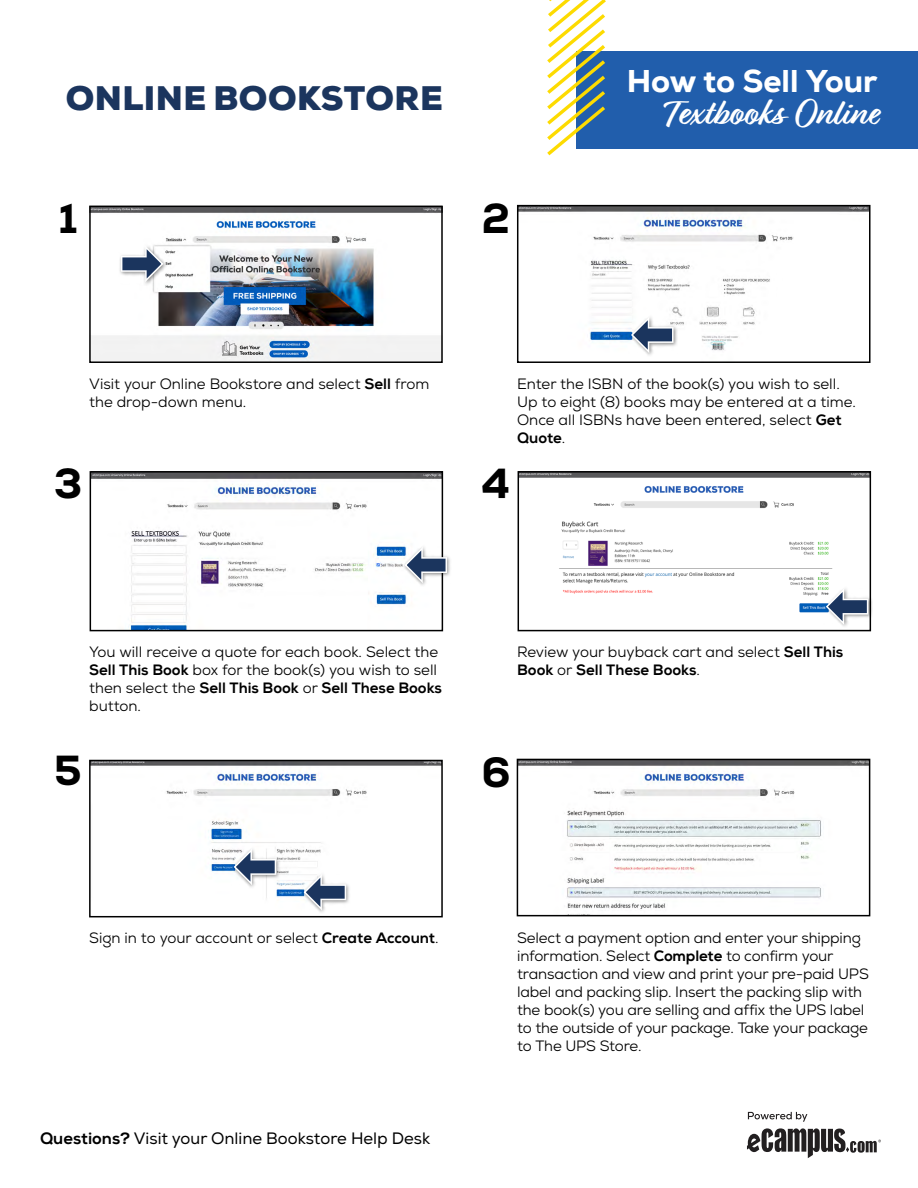
<style>
.page{position:relative;width:918px;height:1188px;background:#fff}
.page>*{position:absolute;margin:0;border:0;box-sizing:border-box;transform-origin:0 0}
.t1{font:800 42px "Nexa";color:#000}
.Questions{font:700 37.5px "Relation";color:#fff}
.t2{font:900 33px "Nexa";letter-spacing:.015em;color:#1b355e}
.Questions-2{font:800 31.5px "Nexa";color:#fff}
.t3{font:16.5px "Nexa";color:#000}
.Instructions{font:15px/18px "Nexa";letter-spacing:-.01em;color:#000}
.s1{font-weight:800}
</style>
<div class="page">
<div style="left:577px;top:51px;width:341px;height:98px;background:#215eac"></div>
<svg style="left:547px;top:0;width:59px;height:155px"></svg>
<img style="left:92px;top:209px;width:348px;height:151px">
<div style="left:89px;top:206px;width:354px;height:157px;border:2px solid #000"></div>
<div style="left:118px;top:243px;width:50px;height:43px;background:#000;opacity:.45"></div>
<svg style="left:121px;top:246px;width:42px;height:36px"></svg>
<img style="left:520px;top:208px;width:348px;height:143px">
<div style="left:517px;top:205px;width:354px;height:158px;border:2px solid #000"></div>
<div style="left:628px;top:314px;width:50px;height:43px;background:#000;opacity:.45"></div>
<svg style="left:631px;top:317px;width:43px;height:36px"></svg>
<img style="left:93px;top:474px;width:347px;height:154px">
<div style="left:90px;top:471px;width:353px;height:160px;border:2px solid #000"></div>
<div style="left:402px;top:544px;width:49px;height:43px;background:#000;opacity:.45"></div>
<svg style="left:405px;top:547px;width:42px;height:36px"></svg>
<img style="left:521px;top:474px;width:347px;height:139px">
<div style="left:518px;top:471px;width:353px;height:160px;border:2px solid #000"></div>
<div style="left:823px;top:586px;width:49px;height:43px;background:#000;opacity:.45"></div>
<svg style="left:826px;top:588px;width:42px;height:37px"></svg>
<svg style="left:89px;top:759px;width:354px;height:159px"></svg>
<div style="left:301px;top:872px;width:49px;height:42px;background:#000;opacity:.45"></div>
<svg style="left:304px;top:874px;width:42px;height:37px"></svg>
<div style="left:231px;top:846px;width:49px;height:43px;background:#000;opacity:.45"></div>
<svg style="left:234px;top:849px;width:42px;height:36px"></svg>
<svg style="left:516px;top:758px;width:355px;height:159px"></svg>
<svg style="left:747px;top:1128px;width:134px;height:30px"></svg>
<svg style="left:748px;top:1112px;width:59px;height:10px"></svg>
<p class="t2" style="left:66px;top:76px;width:379px">ONLINE BOOKSTORE</p>
<p class="t1" style="left:59px;top:192px;width:21px">1</p>
<p class="t1" style="left:482px;top:192px;width:30px">2</p>
<p class="Questions-2" style="left:627px;top:61px;width:252px">How to Sell Your</p>
<p class="Questions" style="left:663px;top:91px;width:216px">Textbooks Online</p>
<p class="Instructions" style="left:89px;top:375px;width:342px">Visit your Online Bookstore and select <span class="s1">Sell</span> from the drop-down menu.</p>
<p class="t1" style="left:54px;top:457px;width:30px">3</p>
<p class="Instructions" style="left:517px;top:375px;width:340px">Enter the ISBN of the book(s) you wish to sell.<br>Up to eight (8) books may be entered at a time.<br>Once all ISBNs have been entered, select <span class="s1">Get Quote</span>.</p>
<p class="t1" style="left:482px;top:457px;width:30px">4</p>
<p class="Instructions" style="left:89px;top:643px;width:354px">You will receive a quote for each book. Select the <span class="s1">Sell This Book</span> box for the book(s) you wish to sell then select the <span class="s1">Sell This Book</span> or <span class="s1">Sell These Books </span>button.</p>
<p class="t1" style="left:54px;top:744px;width:29px">5</p>
<p class="Instructions" style="left:517px;top:643px;width:328px">Review your buyback cart and select <span class="s1">Sell This<br>Book</span> or <span class="s1">Sell These Books</span>.</p>
<p class="t1" style="left:481px;top:745px;width:31px">6</p>
<p class="Instructions" style="left:89px;top:929px;width:351px">Sign in to your account or select <span class="s1">Create Account</span>.</p>
<p class="t3" style="left:40px;top:1128px;width:392px"><span class="s1">Questions?</span> Visit your Online Bookstore Help Desk</p>
<p class="Instructions" style="left:517px;top:929px;width:353px">Select a payment option and enter your shipping information. Select <span class="s1">Complete</span> to confirm your transaction and view and print your pre-paid UPS label and packing slip. Insert the packing slip with the book(s) you are selling and affix the UPS label to the outside of your package. Take your package to The UPS Store.</p>
</div>
